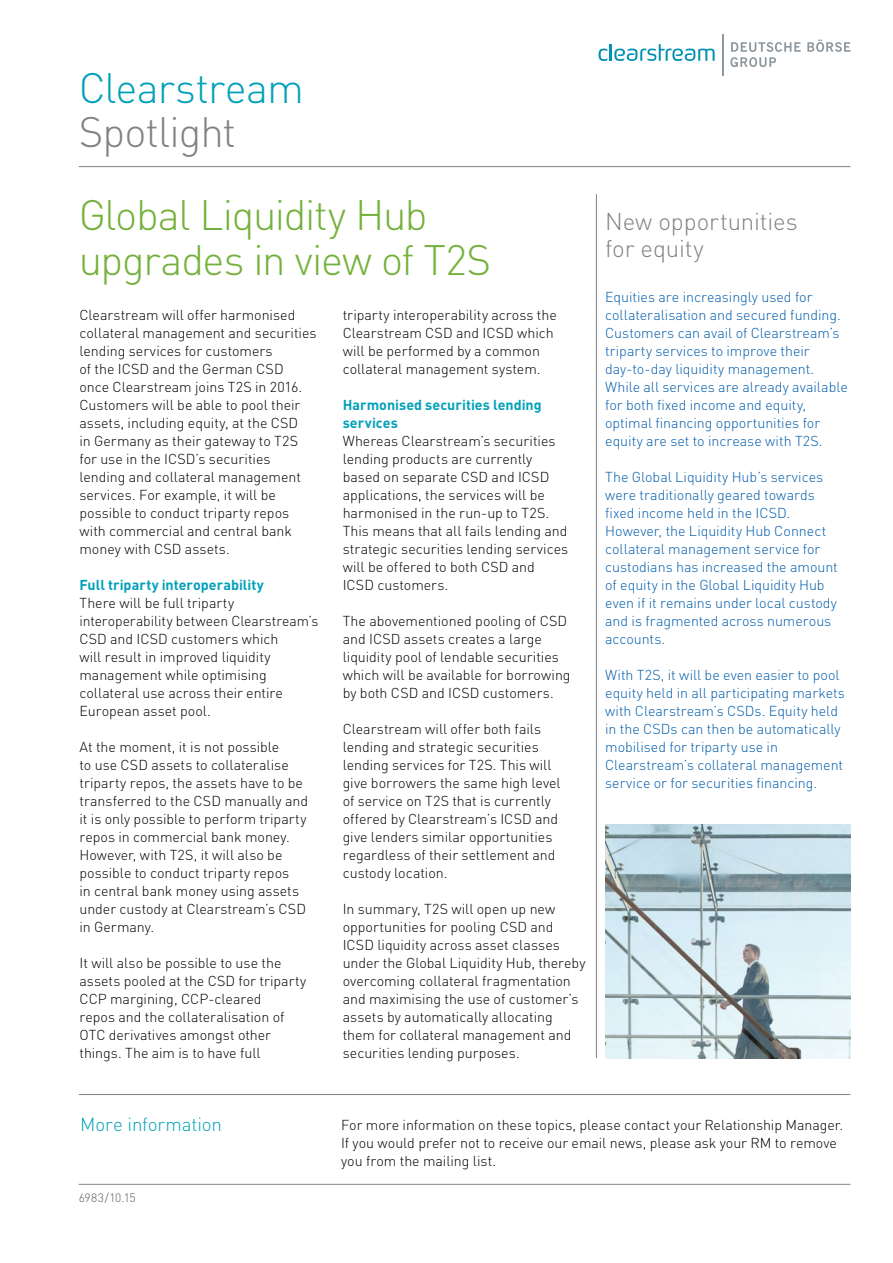
<style>
.page{position:relative;width:893px;height:1263px;background:#fff}
.page>*{position:absolute;margin:0;border:0;box-sizing:border-box;transform-origin:0 0}
.t1{font:300 42px/45px "DIN";letter-spacing:-.03em;color:#74b13b}
.t2{font:300 42px "DIN";letter-spacing:-.02em;color:#00a1b9}
.t3{font:300 42px "DIN";letter-spacing:-.025em;color:#808285}
.t4{font:300 24px/27px "DIN";letter-spacing:-.005em;color:#808285}
.t5{font:300 18.75px "DIN";letter-spacing:-.005em;color:#00a1b9}
.t6{font:300 14.25px/18px "DIN";color:#000}
.t7{font:300 14.25px/18px "DIN";color:#005cab}
.t8{font:700 14.25px/18px "DIN";color:#00a1b9}
.t9{font:300 12px "DIN";letter-spacing:-.02em;color:#58595b}
</style>
<div class="page">
<hr style="left:79px;top:1184px;width:771px;height:1px;background:#808285">
<hr style="left:79px;top:166px;width:771px;height:1px;background:#808285">
<hr style="left:596px;top:194px;width:1px;height:864px;background:#808285">
<svg style="left:598px;top:44px;width:117px;height:17px"></svg>
<svg style="left:730px;top:42px;width:71px;height:25px"></svg>
<svg style="left:807px;top:40px;width:43px;height:12px"></svg>
<hr style="left:722px;top:34px;width:2px;height:41px;background:#8e979d">
<hr style="left:79px;top:1094px;width:771px;height:1px;background:#808285">
<img style="left:606px;top:824px;width:244px;height:234px">
<h1 class="t2" style="left:79px;top:62px;width:227px">Clearstream</h1>
<h1 class="t3" style="left:79px;top:106px;width:159px">Spotlight</h1>
<h1 class="t1" style="left:79px;top:192px;width:414px">Global Liquidity Hub upgrades in view of T2S</h1>
<p class="t6" style="left:79px;top:306px;width:239px">Clearstream will offer harmonised collateral management and securities lending services for customers<br>of the ICSD and the German CSD once Clearstream joins T2S in 2016.<br>Customers will be able to pool their assets, including equity, at the CSD<br>in Germany as their gateway to T2S for use in the ICSD’s securities lending and collateral management services. For example, it will be possible to conduct triparty repos with commercial and central bank money with CSD assets.</p>
<p class="t8" style="left:79px;top:575px;width:186px">Full triparty interoperability</p>
<p class="t6" style="left:79px;top:594px;width:241px">There will be full triparty interoperability between Clearstream’s<br>CSD and ICSD customers which<br>will result in improved liquidity management while optimising collateral use across their entire<br>European asset pool.</p>
<p class="t6" style="left:79px;top:738px;width:230px">At the moment, it is not possible<br>to use CSD assets to collateralise triparty repos, the assets have to be transferred to the CSD manually and it is only possible to perform triparty repos in commercial bank money.<br>However, with T2S, it will also be possible to conduct triparty repos<br>in central bank money using assets under custody at Clearstream’s CSD in Germany.</p>
<p class="t6" style="left:79px;top:954px;width:228px">It will also be possible to use the assets pooled at the CSD for triparty<br>CCP margining, CCP-cleared<br>repos and the collateralisation of<br>OTC derivatives amongst other things. The aim is to have full</p>
<p class="t6" style="left:343px;top:306px;width:216px">triparty interoperability across the<br>Clearstream CSD and ICSD which will be performed by a common collateral management system.</p>
<p class="t8" style="left:343px;top:395px;width:201px">Harmonised securities lending services</p>
<p class="t6" style="left:343px;top:432px;width:227px">Whereas Clearstream’s securities lending products are currently based on separate CSD and ICSD applications, the services will be harmonised in the run-up to T2S.<br>This means that all fails lending and strategic securities lending services will be offered to both CSD and<br>ICSD customers.</p>
<p class="t6" style="left:343px;top:612px;width:229px">The abovementioned pooling of CSD and ICSD assets creates a large liquidity pool of lendable securities which will be available for borrowing by both CSD and ICSD customers.</p>
<p class="t6" style="left:343px;top:720px;width:220px">Clearstream will offer both fails lending and strategic securities lending services for T2S. This will give borrowers the same high level of service on T2S that is currently offered by Clearstream’s ICSD and give lenders similar opportunities regardless of their settlement and custody location.</p>
<p class="t6" style="left:343px;top:900px;width:244px">In summary, T2S will open up new opportunities for pooling CSD and ICSD liquidity across asset classes under the Global Liquidity Hub, thereby overcoming collateral fragmentation and maximising the use of customer’s assets by automatically allocating them for collateral management and securities lending purposes.</p>
<h2 class="t4" style="left:605px;top:208px;width:194px">New opportunities for equity</h2>
<p class="t7" style="left:605px;top:288px;width:244px">Equities are increasingly used for collateralisation and secured funding.<br>Customers can avail of Clearstream’s triparty services to improve their day-to-day liquidity management.<br>While all services are already available for both fixed income and equity, optimal financing opportunities for equity are set to increase with T2S.</p>
<p class="t7" style="left:605px;top:468px;width:234px">The Global Liquidity Hub’s services were traditionally geared towards fixed income held in the ICSD.<br>However, the Liquidity Hub Connect collateral management service for custodians has increased the amount of equity in the Global Liquidity Hub even if it remains under local custody and is fragmented across numerous accounts.</p>
<p class="t7" style="left:605px;top:666px;width:241px">With T2S, it will be even easier to pool equity held in all participating markets with Clearstream’s CSDs. Equity held in the CSDs can then be automatically mobilised for triparty use in Clearstream’s collateral management service or for securities financing.</p>
<h3 class="t5" style="left:80px;top:1112px;width:143px">More information</h3>
<p class="t9" style="left:79px;top:1190px;width:59px">6983/10.15</p>
<p class="t6" style="left:341px;top:1116px;width:504px">For more information on these topics, please contact your Relationship Manager.<br>If you would prefer not to receive our email news, please ask your RM to remove you from the mailing list.</p>
</div>
